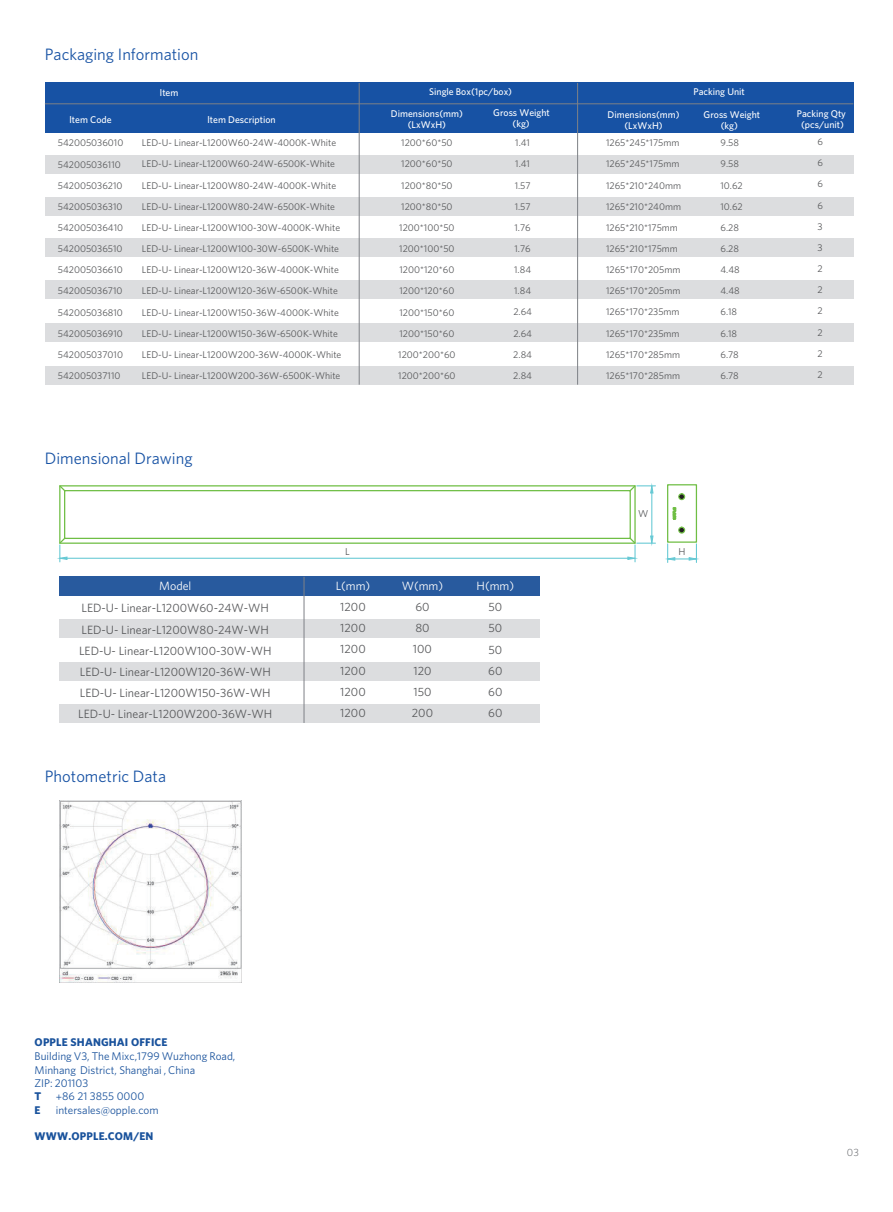
<style>
.page{position:relative;width:893px;height:1212px;background:#fff}
.page>*{position:absolute;margin:0;border:0;box-sizing:border-box;transform-origin:0 0}
.t1{font:16.5px "Whitney";color:#1752a4}
.t2{font:12px/21.1px "Whitney";color:#57585a;text-align:justify}
.t3{font:12px "Whitney";color:#fff}
.t4{font:11.25px/13.5px "Whitney";color:#19529c}
.t5{font:700 11.25px "Whitney";letter-spacing:.015em;color:#19529c}
.t6{font:300 10.5px "Whitney";color:#595b5f}
.t7{font:9.9px "Whitney";color:#57585a}
.t8{font:9.75px/21.1px "Whitney";color:#57585a}
.t9{font:500 9.75px/10.5px "Whitney";color:#fff;text-align:center}
.s1{font-family:"Whitney Book SC"}
</style>
<div class="page">
<div style="left:45px;top:155px;width:808px;height:19px;background:#dcdddf"></div>
<div style="left:45px;top:83px;width:808px;height:50px;background:#1752a4"></div>
<div style="left:45px;top:197px;width:808px;height:18px;background:#dcdddf"></div>
<div style="left:45px;top:238px;width:808px;height:19px;background:#dcdddf"></div>
<div style="left:45px;top:280px;width:808px;height:19px;background:#dcdddf"></div>
<div style="left:45px;top:323px;width:808px;height:19px;background:#dcdddf"></div>
<div style="left:45px;top:366px;width:808px;height:19px;background:#dcdddf"></div>
<hr style="left:359px;top:83px;width:1px;height:302px;background:#7e8186">
<hr style="left:45px;top:104px;width:808px;height:1px;background:#7e8186">
<hr style="left:577px;top:83px;width:1px;height:302px;background:#7e8186">
<svg style="left:58px;top:538px;width:10px;height:24px"></svg>
<div style="left:59px;top:485px;width:577px;height:59px;border:1px solid #6fbe44"></div>
<div style="left:64px;top:490px;width:567px;height:49px;border:1px solid #6fbe44"></div>
<div style="left:667px;top:484px;width:30px;height:59px;border:1px solid #6fbe44"></div>
<svg style="left:672px;top:507px;width:5px;height:13px"></svg>
<div style="left:678px;top:527px;width:7px;height:7px;border:1px solid #6fbe44;border-radius:50%"></div>
<svg style="left:679px;top:527px;width:5px;height:6px"></svg>
<hr style="left:67px;top:558px;width:561px;height:1px;background:#66c9d4">
<svg style="left:667px;top:544px;width:30px;height:18px"></svg>
<hr style="left:651px;top:493px;width:1px;height:43px;background:#66c9d4">
<svg style="left:627px;top:535px;width:28px;height:27px"></svg>
<svg style="left:628px;top:484px;width:27px;height:10px"></svg>
<div style="left:678px;top:493px;width:7px;height:7px;border:1px solid #6fbe44;border-radius:50%"></div>
<svg style="left:679px;top:494px;width:5px;height:5px"></svg>
<div style="left:59px;top:619px;width:481px;height:19px;background:#dcdddf"></div>
<div style="left:59px;top:662px;width:481px;height:18px;background:#dcdddf"></div>
<div style="left:59px;top:704px;width:481px;height:19px;background:#dcdddf"></div>
<div style="left:60px;top:577px;width:480px;height:19px;background:#285a9e"></div>
<hr style="left:304px;top:577px;width:1px;height:146px;background:#7e8186">
<img style="left:59px;top:800px;width:182px;height:182px">
<h1 class="t1" style="left:45px;top:44px;width:155px">Packaging Information</h1>
<p class="t9" style="left:160px;top:87px;width:20px">ltem</p>
<p class="t9" style="left:429px;top:86px;width:84px">Single Box(1pc/box)</p>
<p class="t9" style="left:693px;top:86px;width:53px">Packing Unit</p>
<p class="t9" style="left:391px;top:109px;width:73px">Dimensions(mm) (LxWxH)</p>
<p class="t9" style="left:493px;top:108px;width:58px">Gross Weight (kg)</p>
<p class="t9" style="left:608px;top:109px;width:73px">Dimensions(mm) (LxWxH)</p>
<p class="t9" style="left:704px;top:109px;width:58px">Gross Weight (kg)</p>
<p class="t9" style="left:797px;top:108px;width:51px">Packing Qty</p>
<p class="t8" style="left:818px;top:131px;width:7px;text-align:justify">6<br>6<br>6<br>6<br>3<br>3<br>2<br>2<br>2<br>2<br>2<br>2</p>
<p class="t9" style="left:70px;top:114px;width:44px">ltem Code</p>
<p class="t9" style="left:208px;top:114px;width:70px">ltem Description</p>
<p class="t9" style="left:801px;top:119px;width:44px">(pcs/unit)</p>
<p class="t8" style="left:58px;top:132px;width:67px">542005036010<br>542005036110<br>542005036210<br>542005036310<br>542005036410<br>542005036510<br>542005036610<br>542005036710<br>542005036810<br>542005036910<br>542005037010<br>542005037110</p>
<p class="t8" style="left:142px;top:132px;width:201px">LED-U- Linear-L1200W60-24W-4000K-White LED-U- Linear-L1200W60-24W-6500K-White LED-U- Linear-L1200W80-24W-4000K-White LED-U- Linear-L1200W80-24W-6500K-White LED-U- Linear-L1200W100-30W-4000K-White LED-U- Linear-L1200W100-30W-6500K-White LED-U- Linear-L1200W120-36W-4000K-White LED-U- Linear-L1200W120-36W-6500K-White LED-U- Linear-L1200W150-36W-4000K-White LED-U- Linear-L1200W150-36W-6500K-White LED-U- Linear-L1200W200-36W-4000K-White LED-U- Linear-L1200W200-36W-6500K-White</p>
<p class="t8" style="left:398px;top:132px;width:59px;text-align:center">1200*60*50<br>1200*60*50<br>1200*80*50<br>1200*80*50<br>1200*100*50<br>1200*100*50<br>1200*120*60<br>1200*120*60<br>1200*150*60<br>1200*150*60<br>1200*200*60<br>1200*200*60</p>
<p class="t8" style="left:513px;top:132px;width:20px">1.41<br>1.41<br>1.57<br>1.57<br>1.76<br>1.76<br>1.84<br>1.84<br>2.64<br>2.64<br>2.84<br>2.84</p>
<p class="t8" style="left:606px;top:132px;width:76px">1265*245*175mm<br>1265*245*175mm<br>1265*210*240mm<br>1265*210*240mm<br>1265*210*175mm<br>1265*210*175mm<br>1265*170*205mm<br>1265*170*205mm<br>1265*170*235mm<br>1265*170*235mm<br>1265*170*285mm<br>1265*170*285mm</p>
<p class="t8" style="left:720px;top:132px;width:24px">9.58<br>9.58<br>10.62<br>10.62<br>6.28<br>6.28<br>4.48<br>4.48<br>6.18<br>6.18<br>6.78<br>6.78</p>
<h1 class="t1" style="left:45px;top:448px;width:149px">Dimensional Drawing</h1>
<p class="t3" style="left:159px;top:578px;width:34px">Model</p>
<p class="t2" style="left:78px;top:597px;width:196px;text-align:left">LED-U- Linear-L1200W60-24W-WH LED-U- Linear-L1200W80-24W-WH LED-U- Linear-L1200W100-30W-WH LED-U- Linear-L1200W120-36W-WH LED-U- Linear-L1200W150-36W-WH LED-U- Linear-L1200W200-36W-WH</p>
<h1 class="t1" style="left:45px;top:765px;width:123px">Photometric Data</h1>
<p class="t7" style="left:345px;top:544px;width:6px">L</p>
<p class="t3" style="left:336px;top:578px;width:36px">L(mm)</p>
<p class="t2" style="left:340px;top:596px;width:27px">1200<br>1200<br>1200<br>1200<br>1200<br>1200</p>
<p class="t3" style="left:402px;top:578px;width:43px">W(mm)</p>
<p class="t2" style="left:412px;top:596px;width:23px;text-align:left">60<br>80<br>100<br>120<br>150<br>200</p>
<p class="t3" style="left:477px;top:578px;width:39px">H(mm)</p>
<p class="t2" style="left:488px;top:596px;width:16px">50<br>50<br>50<br>60<br>60<br>60</p>
<p class="t5" style="left:35px;top:1035px;width:134px">OPPLE SHANGHAI OFFICE</p>
<p class="t4" style="left:35px;top:1049px;width:202px">Building V3, The Mixc,1799 Wuzhong Road,<br>Minhang District, Shanghai , China<br>ZIP: 201103</p>
<p class="t5" style="left:35px;top:1088px;width:8px">T</p>
<p class="t4" style="left:56px;top:1089px;width:90px"><span class="s1">+</span>86 21 3855 0000</p>
<p class="t5" style="left:35px;top:1102px;width:7px">E</p>
<p class="t4" style="left:56px;top:1102px;width:104px">intersales@opple.com</p>
<p class="t5" style="left:35px;top:1129px;width:120px">WWW.OPPLE.COM/EN</p>
<p class="t7" style="left:638px;top:507px;width:12px">W</p>
<p class="t7" style="left:678px;top:545px;width:9px">H</p>
<p class="t6" style="left:847px;top:1145px;width:14px">03</p>
</div>
